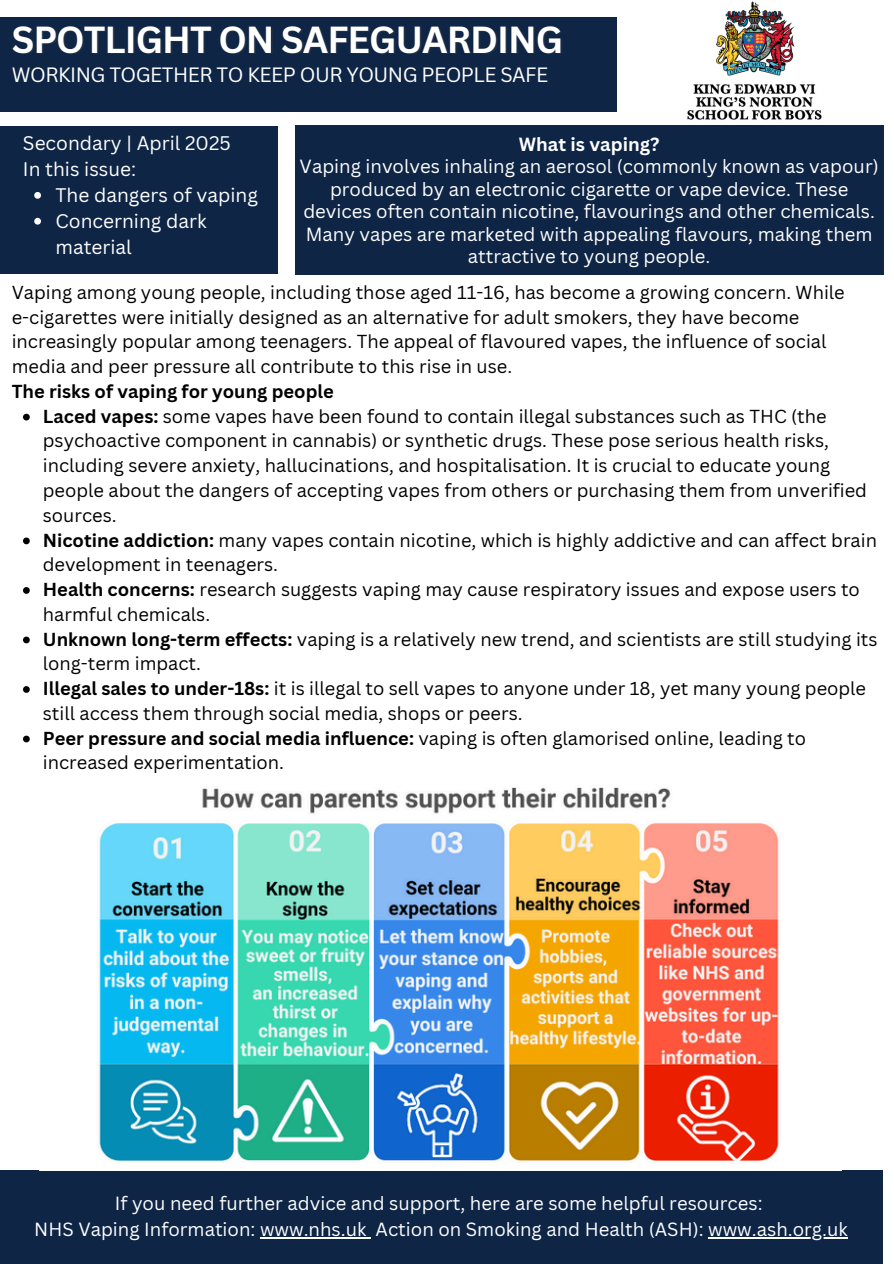
<style>
.page{position:relative;width:894px;height:1264px;background:#fff}
.page>*{position:absolute;margin:0;border:0;box-sizing:border-box;transform-origin:0 0}
.t1{font:700 36.6px "Canva Sans";letter-spacing:-.025em;color:#fff}
.t2{font:20.1px "Canva Sans";letter-spacing:-.025em;color:#fff}
.t3{font:19.05px/25.8px "Canva Sans";color:#fff}
.t4{font:18.6px/22.5px "Canva Sans";color:#fff;text-align:center}
.t5{font:700 18.6px "Canva Sans";color:#fff}
.t6{font:18.3px/24.8px "Canva Sans";color:#000}
.t7{font:700 18.3px "Canva Sans";color:#000}
.s1{font-weight:700}
</style>
<div class="page">
<div style="left:0;top:1170px;width:881px;height:93px;background:#0e2546"></div>
<hr style="left:260px;top:1236px;width:97px;height:2px;background:#fff">
<svg style="left:357px;top:1237px;width:14px;height:1px"></svg>
<hr style="left:708px;top:1236px;width:139px;height:2px;background:#fff">
<div style="left:295px;top:125px;width:588px;height:150px;background:#0e2546"></div>
<div style="left:0;top:126px;width:277px;height:147px;background:#0e2546"></div>
<div style="left:0;top:17px;width:616px;height:94px;background:#0e2546"></div>
<img style="left:99px;top:787px;width:680px;height:375px">
<img style="left:687px;top:1px;width:135px;height:119px">
<svg style="left:23px;top:414px;width:7px;height:6px"></svg>
<svg style="left:23px;top:537px;width:7px;height:7px"></svg>
<svg style="left:23px;top:587px;width:7px;height:7px"></svg>
<svg style="left:23px;top:636px;width:7px;height:7px"></svg>
<svg style="left:23px;top:686px;width:7px;height:7px"></svg>
<svg style="left:23px;top:735px;width:7px;height:7px"></svg>
<svg style="left:34px;top:192px;width:7px;height:7px"></svg>
<svg style="left:34px;top:218px;width:7px;height:7px"></svg>
<p class="t1" style="left:12px;top:14px;width:552px">SPOTLIGHT ON SAFEGUARDING</p>
<p class="t2" style="left:12px;top:61px;width:537px">WORKING TOGETHER TO KEEP OUR YOUNG PEOPLE SAFE</p>
<p class="t3" style="left:23px;top:130px;width:209px">Secondary | April 2025</p>
<p class="t3" style="left:23px;top:156px;width:115px">In this issue:</p>
<p class="t3" style="left:55px;top:182px;width:204px">The dangers of vaping</p>
<p class="t3" style="left:55px;top:208px;width:153px">Concerning dark material</p>
<p class="t5" style="left:518px;top:131px;width:142px">What is vaping?</p>
<p class="t4" style="left:299px;top:155px;width:580px">Vaping involves inhaling an aerosol (commonly known as vapour) produced by an electronic cigarette or vape device. These devices often contain nicotine, flavourings and other chemicals.<br>Many vapes are marketed with appealing flavours, making them attractive to young people.</p>
<p class="t6" style="left:12px;top:279px;width:834px">Vaping among young people, including those aged 11-16, has become a growing concern. While e-cigarettes were initially designed as an alternative for adult smokers, they have become increasingly popular among teenagers. The appeal of flavoured vapes, the influence of social media and peer pressure all contribute to this rise in use.</p>
<p class="t7" style="left:12px;top:378px;width:323px">The risks of vaping for young people</p>
<p class="t6" style="left:43px;top:403px;width:825px"><span class="s1">Laced vapes:</span> some vapes have been found to contain illegal substances such as THC (the psychoactive component in cannabis) or synthetic drugs. These pose serious health risks, including severe anxiety, hallucinations, and hospitalisation. It is crucial to educate young people about the dangers of accepting vapes from others or purchasing them from unverified sources.</p>
<p class="t6" style="left:43px;top:527px;width:835px"><span class="s1">Nicotine addiction:</span> many vapes contain nicotine, which is highly addictive and can affect brain development in teenagers.</p>
<p class="t6" style="left:43px;top:576px;width:818px"><span class="s1">Health concerns:</span> research suggests vaping may cause respiratory issues and expose users to harmful chemicals.</p>
<p class="t6" style="left:43px;top:626px;width:835px"><span class="s1">Unknown long-term effects:</span> vaping is a relatively new trend, and scientists are still studying its long-term impact.</p>
<p class="t6" style="left:43px;top:675px;width:824px"><span class="s1">Illegal sales to under-18s:</span> it is illegal to sell vapes to anyone under 18, yet many young people still access them through social media, shops or peers.</p>
<p class="t6" style="left:43px;top:725px;width:764px"><span class="s1">Peer pressure and social media influence:</span> vaping is often glamorised online, leading to increased experimentation.</p>
<p class="t4" style="left:115px;top:1191px;width:649px">If you need further advice and support, here are some helpful resources:</p>
<p class="t4" style="left:34px;top:1217px;width:814px">NHS Vaping Information: www.nhs.uk Action on Smoking and Health (ASH): www.ash.org.uk</p>
</div>
